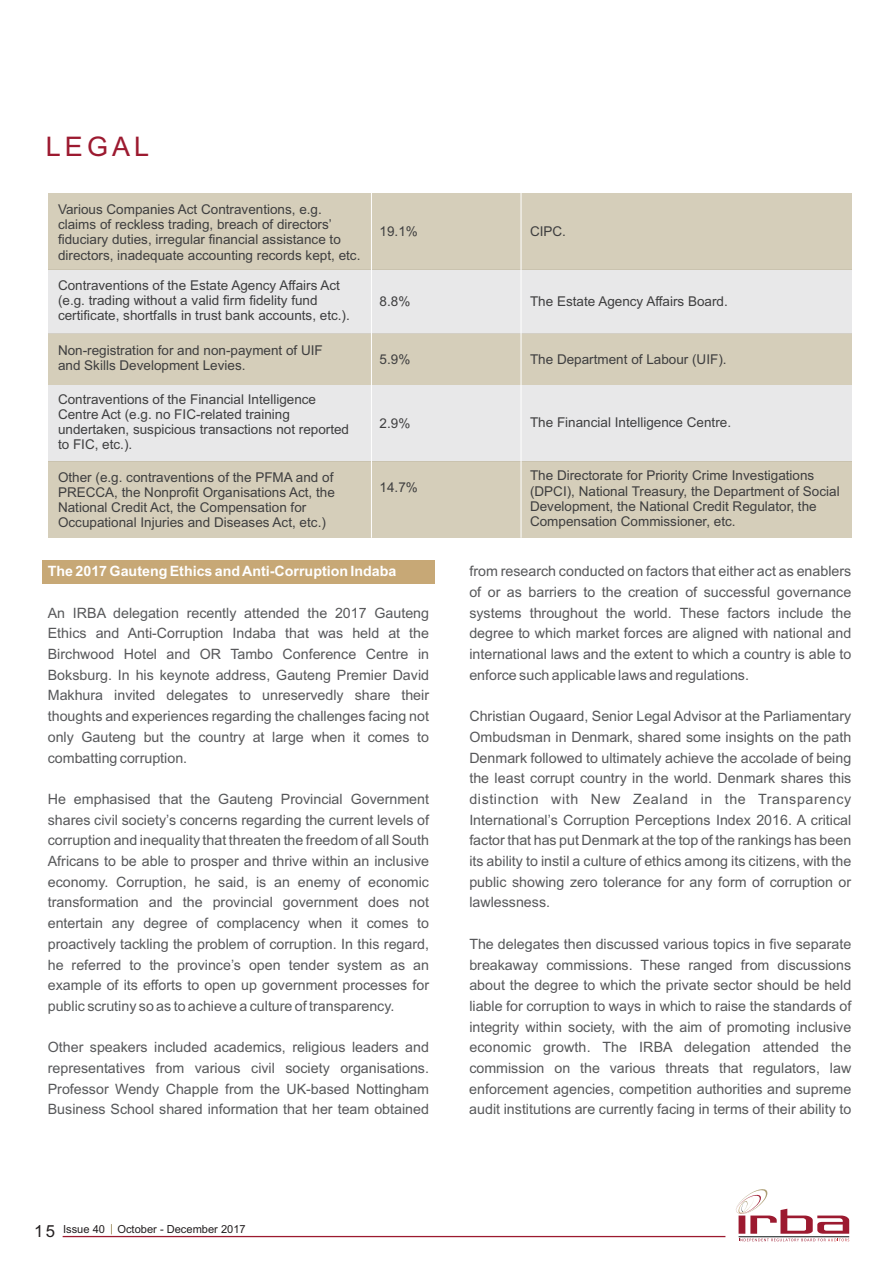
<style>
.page{position:relative;width:893px;height:1263px;background:#fff}
.page>*{position:absolute;margin:0;border:0;box-sizing:border-box;transform-origin:0 0}
.t1{font:27px "Arial";letter-spacing:.15em;color:#9c1a30}
.t2{font:14.25px/20.7px "Arial";color:#57585a;text-align:justify}
.t3{font:700 14.25px "Arial";color:#fff}
.t4{font:13.5px/15.1px "Arial";color:#3e3e3f}
.t5{font:11.1px "Arial";color:#231f20}
.s1{font-size:16.65px}
</style>
<div class="page">
<div style="left:43px;top:560px;width:392px;height:23px;background:#c7a876"></div>
<div style="left:48px;top:334px;width:804px;height:51px;background:#d5ceba"></div>
<div style="left:48px;top:270px;width:804px;height:64px;background:#e8e8e9"></div>
<div style="left:48px;top:193px;width:804px;height:77px;background:#d5ceba"></div>
<div style="left:48px;top:385px;width:804px;height:76px;background:#e8e8e9"></div>
<div style="left:48px;top:461px;width:804px;height:77px;background:#d5ceba"></div>
<hr style="left:371px;top:193px;width:1px;height:345px;background:#fff">
<hr style="left:521px;top:193px;width:1px;height:345px;background:#fff">
<div style="left:63px;top:1236px;width:662px;height:1px;border:1px solid #9c1a30"></div>
<svg style="left:735px;top:1189px;width:114px;height:52px"></svg>
<hr style="left:739px;top:1236px;width:110px;height:1px;background:#0a1212">
<h1 class="t1" style="left:46px;top:136px;width:105px">LEGAL</h1>
<p class="t4" style="left:58px;top:203px;width:304px">Various Companies Act Contraventions, e.g. claims of reckless trading, breach of directors’ fiduciary duties, irregular financial assistance to directors, inadequate accounting records kept, etc.</p>
<p class="t4" style="left:58px;top:279px;width:293px">Contraventions of the Estate Agency Affairs Act (e.g. trading without a valid firm fidelity fund certificate, shortfalls in trust bank accounts, etc.).</p>
<p class="t4" style="left:380px;top:225px;width:40px">19.1%</p>
<p class="t4" style="left:530px;top:225px;width:38px">CIPC.</p>
<p class="t4" style="left:380px;top:295px;width:32px">8.8%</p>
<p class="t4" style="left:530px;top:295px;width:199px">The Estate Agency Affairs Board.</p>
<p class="t4" style="left:58px;top:344px;width:266px">Non-registration for and non-payment of UIF and Skills Development Levies.</p>
<p class="t4" style="left:380px;top:353px;width:32px">5.9%</p>
<p class="t4" style="left:530px;top:353px;width:198px">The Department of Labour (UIF).</p>
<p class="t4" style="left:58px;top:393px;width:293px">Contraventions of the Financial Intelligence Centre Act (e.g. no FIC-related training undertaken, suspicious transactions not reported to FIC, etc.).</p>
<p class="t4" style="left:380px;top:417px;width:32px">2.9%</p>
<p class="t4" style="left:530px;top:415px;width:203px">The Financial Intelligence Centre.</p>
<p class="t4" style="left:58px;top:471px;width:278px">Other (e.g. contraventions of the PFMA and of PRECCA, the Nonprofit Organisations Act, the National Credit Act, the Compensation for Occupational Injuries and Diseases Act, etc.)</p>
<p class="t4" style="left:380px;top:480px;width:40px">14.7%</p>
<p class="t4" style="left:530px;top:469px;width:311px">The Directorate for Priority Crime Investigations (DPCI), National Treasury, the Department of Social Development, the National Credit Regulator, the Compensation Commissioner, etc.</p>
<p class="t3" style="left:48px;top:566px;width:350px">The 2017 Gauteng Ethics and Anti-Corruption Indaba</p>
<p class="t2" style="left:48px;top:604px;width:383px">An IRBA delegation recently attended the 2017 Gauteng Ethics and Anti-Corruption Indaba that was held at the Birchwood Hotel and OR Tambo Conference Centre in Boksburg. In his keynote address, Gauteng Premier David Makhura invited delegates to unreservedly share their thoughts and experiences regarding the challenges facing not only Gauteng but the country at large when it comes to combatting corruption.</p>
<p class="t2" style="left:48px;top:790px;width:383px">He emphasised that the Gauteng Provincial Government shares civil society’s concerns regarding the current levels of corruption and inequality that threaten the freedom of all South Africans to be able to prosper and thrive within an inclusive economy. Corruption, he said, is an enemy of economic transformation and the provincial government does not entertain any degree of complacency when it comes to proactively tackling the problem of corruption. In this regard, he referred to the province’s open tender system as an example of its efforts to open up government processes for public scrutiny so as to achieve a culture of transparency.</p>
<p class="t2" style="left:48px;top:1038px;width:383px">Other speakers included academics, religious leaders and representatives from various civil society organisations.<br>Professor Wendy Chapple from the UK-based Nottingham Business School shared information that her team obtained</p>
<p class="t2" style="left:469px;top:562px;width:383px">from research conducted on factors that either act as enablers of or as barriers to the creation of successful governance systems throughout the world. These factors include the degree to which market forces are aligned with national and international laws and the extent to which a country is able to enforce such applicable laws and regulations.</p>
<p class="t2" style="left:469px;top:707px;width:383px">Christian Ougaard, Senior Legal Advisor at the Parliamentary Ombudsman in Denmark, shared some insights on the path Denmark followed to ultimately achieve the accolade of being the least corrupt country in the world. Denmark shares this distinction with New Zealand in the Transparency International’s Corruption Perceptions Index 2016. A critical factor that has put Denmark at the top of the rankings has been its ability to instil a culture of ethics among its citizens, with the public showing zero tolerance for any form of corruption or lawlessness.</p>
<p class="t2" style="left:469px;top:935px;width:383px">The delegates then discussed various topics in five separate breakaway commissions. These ranged from discussions about the degree to which the private sector should be held liable for corruption to ways in which to raise the standards of integrity within society, with the aim of promoting inclusive economic growth. The IRBA delegation attended the commission on the various threats that regulators, law enforcement agencies, competition authorities and supreme audit institutions are currently facing in terms of their ability to</p>
<p class="t5" style="left:34px;top:1225px;width:213px"><span class="s1">1 5</span> Issue 40 October - December 2017</p>
</div>
